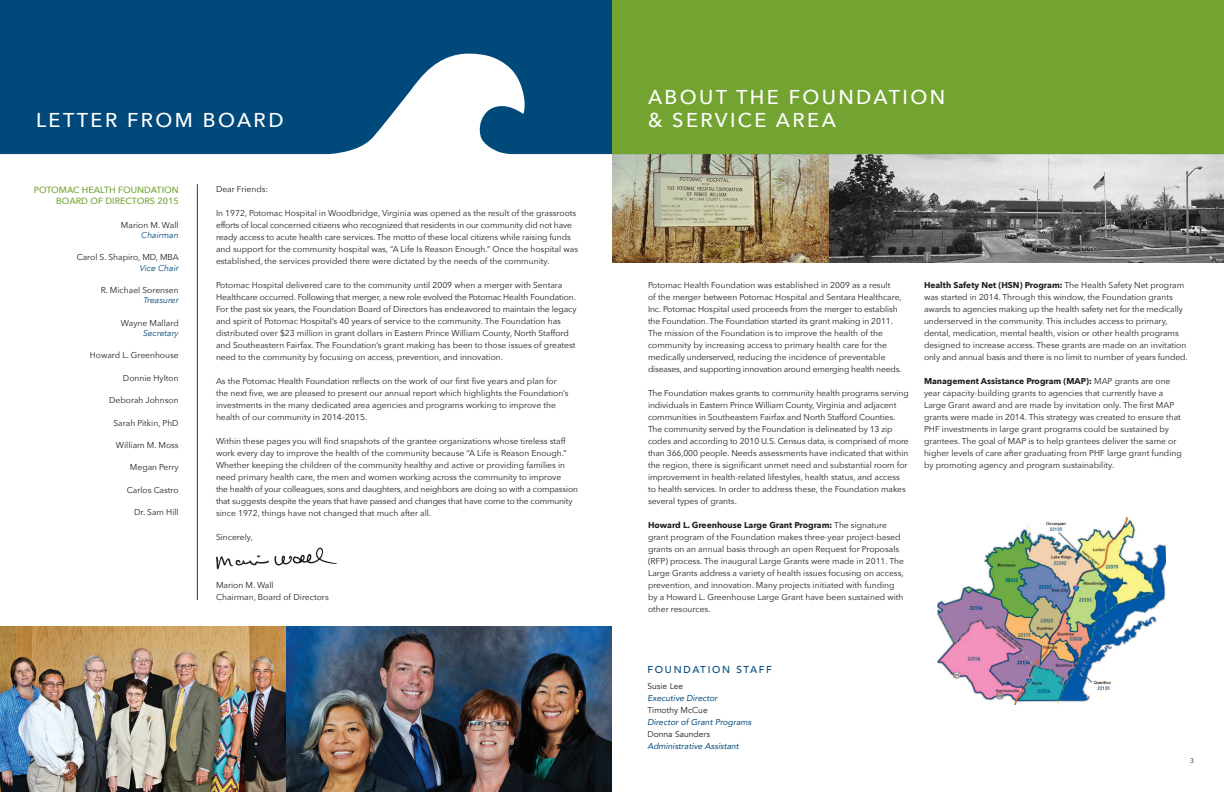
<style>
.page{position:relative;width:1224px;height:792px;background:#fff}
.page>*{position:absolute;margin:0;border:0;box-sizing:border-box;transform-origin:0 0}
.t1{font:500 20px/23px "Avenir Next";letter-spacing:.12em;color:#fff}
.t2{font:500 10px "Avenir";letter-spacing:.17em;color:#00497b}
.t3{font:500 9px/10.8px "Avenir Next";color:#73a432;text-align:right}
.t4{font:8.5px/12px "Avenir Next";color:#231f20}
.t5{font:italic 8.5px "Avenir";color:#00497b}
.t6{font:italic 8.5px "Avenir Next";color:#00497b}
.t7{font:8.5px "Avenir";color:#231f20}
.t8{font:300 7px "Avenir";color:#231f20}
.s1{font-weight:700}
</style>
<div class="page">
<img style="left:612px;top:154px;width:217px;height:108px">
<img style="left:829px;top:154px;width:395px;height:108px">
<svg style="left:0;top:0;width:612px;height:154px;background:#1b5c89"></svg>
<div style="left:612px;top:0;width:612px;height:154px;background:#73a432"></div>
<svg style="left:216px;top:547px;width:121px;height:22px"></svg>
<hr style="left:197px;top:184px;width:1px;height:416px;background:#00497b">
<img style="left:0;top:626px;width:612px;height:166px">
<img style="left:938px;top:518px;width:228px;height:186px">
<h1 class="t1" style="left:36px;top:107px;width:249px">LETTER FROM BOARD</h1>
<p class="t3" style="left:34px;top:184px;width:147px">POTOMAC HEALTH FOUNDATION<br>BOARD OF DIRECTORS 2015</p>
<p class="t4" style="left:121px;top:218px;width:59px">Marion M. Wall</p>
<p class="t6" style="left:141px;top:228px;width:39px">Chairman</p>
<p class="t4" style="left:77px;top:251px;width:104px">Carol S. Shapiro, MD, MBA</p>
<p class="t6" style="left:140px;top:260px;width:41px">Vice Chair</p>
<p class="t4" style="left:101px;top:284px;width:79px">R. Michael Sorensen</p>
<p class="t6" style="left:143px;top:293px;width:37px">Treasurer</p>
<p class="t4" style="left:121px;top:316px;width:59px">Wayne Mallard</p>
<p class="t6" style="left:143px;top:326px;width:37px">Secretary</p>
<p class="t4" style="left:90px;top:349px;width:90px">Howard L. Greenhouse</p>
<p class="t4" style="left:123px;top:371px;width:57px">Donnie Hylton</p>
<p class="t4" style="left:109px;top:394px;width:71px">Deborah Johnson</p>
<p class="t4" style="left:114px;top:416px;width:67px">Sarah Pitkin, PhD</p>
<p class="t4" style="left:116px;top:439px;width:64px">William M. Moss</p>
<p class="t4" style="left:130px;top:461px;width:50px">Megan Perry</p>
<p class="t4" style="left:127px;top:484px;width:53px">Carlos Castro</p>
<p class="t4" style="left:134px;top:506px;width:46px">Dr. Sam Hill</p>
<p class="t4" style="left:216px;top:183px;width:54px">Dear Friends:</p>
<p class="t4" style="left:216px;top:207px;width:364px">In 1972, Potomac Hospital in Woodbridge, Virginia was opened as the result of the grassroots efforts of local concerned citizens who recognized that residents in our community did not have ready access to acute health care services. The motto of these local citizens while raising funds and support for the community hospital was, “A Life Is Reason Enough.” Once the hospital was established, the services provided there were dictated by the needs of the community.</p>
<p class="t4" style="left:216px;top:279px;width:362px">Potomac Hospital delivered care to the community until 2009 when a merger with Sentara Healthcare occurred. Following that merger, a new role evolved the Potomac Health Foundation.<br>For the past six years, the Foundation Board of Directors has endeavored to maintain the legacy and spirit of Potomac Hospital’s 40 years of service to the community. The Foundation has distributed over $23 million in grant dollars in Eastern Prince William County, North Stafford and Southeastern Fairfax. The Foundation’s grant making has been to those issues of greatest need to the community by focusing on access, prevention, and innovation.</p>
<p class="t4" style="left:216px;top:375px;width:354px">As the Potomac Health Foundation reflects on the work of our first five years and plan for the next five, we are pleased to present our annual report which highlights the Foundation’s investments in the many dedicated area agencies and programs working to improve the health of our community in 2014–2015.</p>
<p class="t4" style="left:216px;top:435px;width:364px">Within these pages you will find snapshots of the grantee organizations whose tireless staff work every day to improve the health of the community because “A Life is Reason Enough.” Whether keeping the children of the community healthy and active or providing families in need primary health care, the men and women working across the community to improve<br>the health of your colleagues, sons and daughters, and neighbors are doing so with a compassion that suggests despite the years that have passed and changes that have come to the community since 1972, things have not changed that much after all.</p>
<p class="t4" style="left:216px;top:531px;width:38px">Sincerely,</p>
<p class="t4" style="left:216px;top:579px;width:114px">Marion M. Wall<br>Chairman, Board of Directors</p>
<h1 class="t1" style="left:648px;top:84px;width:299px">ABOUT THE FOUNDATION &amp; SERVICE AREA</h1>
<p class="t4" style="left:648px;top:279px;width:255px">Potomac Health Foundation was established in 2009 as a result<br>of the merger between Potomac Hospital and Sentara Healthcare, Inc. Potomac Hospital used proceeds from the merger to establish the Foundation. The Foundation started its grant making in 2011.<br>The mission of the Foundation is to improve the health of the community by increasing access to primary health care for the medically underserved, reducing the incidence of preventable diseases, and supporting innovation around emerging health needs.</p>
<p class="t4" style="left:648px;top:387px;width:262px">The Foundation makes grants to community health programs serving individuals in Eastern Prince William County, Virginia and adjacent communities in Southeastern Fairfax and North Stafford Counties.<br>The community served by the Foundation is delineated by 13 zip codes and according to 2010 U.S. Census data, is comprised of more than 366,000 people. Needs assessments have indicated that within the region, there is significant unmet need and substantial room for improvement in health-related lifestyles, health status, and access to health services. In order to address these, the Foundation makes several types of grants.</p>
<p class="t4" style="left:648px;top:519px;width:257px"><span class="s1">Howard L. Greenhouse Large Grant Program:</span> The signature grant program of the Foundation makes three-year project-based grants on an annual basis through an open Request for Proposals (RFP) process. The inaugural Large Grants were made in 2011. The Large Grants address a variety of health issues focusing on access, prevention, and innovation. Many projects initiated with funding by a Howard L. Greenhouse Large Grant have been sustained with other resources.</p>
<p class="t4" style="left:924px;top:279px;width:265px"><span class="s1">Health Safety Net (HSN) Program:</span> The Health Safety Net program was started in 2014. Through this window, the Foundation grants awards to agencies making up the health safety net for the medically underserved in the community. This includes access to primary, dental, medication, mental health, vision or other health programs designed to increase access. These grants are made on an invitation only and annual basis and there is no limit to number of years funded.</p>
<p class="t4" style="left:924px;top:375px;width:259px"><span class="s1">Management Assistance Program (MAP):</span> MAP grants are one year capacity-building grants to agencies that currently have a Large Grant award and are made by invitation only. The first MAP grants were made in 2014. This strategy was created to ensure that PHF investments in large grant programs could be sustained by grantees. The goal of MAP is to help grantees deliver the same or higher levels of care after graduating from PHF large grant funding by promoting agency and program sustainability.</p>
<p class="t2" style="left:647px;top:661px;width:126px">FOUNDATION STAFF</p>
<p class="t7" style="left:647px;top:681px;width:37px">Susie Lee</p>
<p class="t5" style="left:647px;top:693px;width:72px">Executive Director</p>
<p class="t7" style="left:647px;top:705px;width:62px">Timothy McCue</p>
<p class="t5" style="left:647px;top:717px;width:105px">Director of Grant Programs</p>
<p class="t7" style="left:647px;top:729px;width:64px">Donna Saunders</p>
<p class="t5" style="left:647px;top:741px;width:93px">Administrative Assistant</p>
<p class="t8" style="left:1190px;top:756px;width:5px">3</p>
</div>
